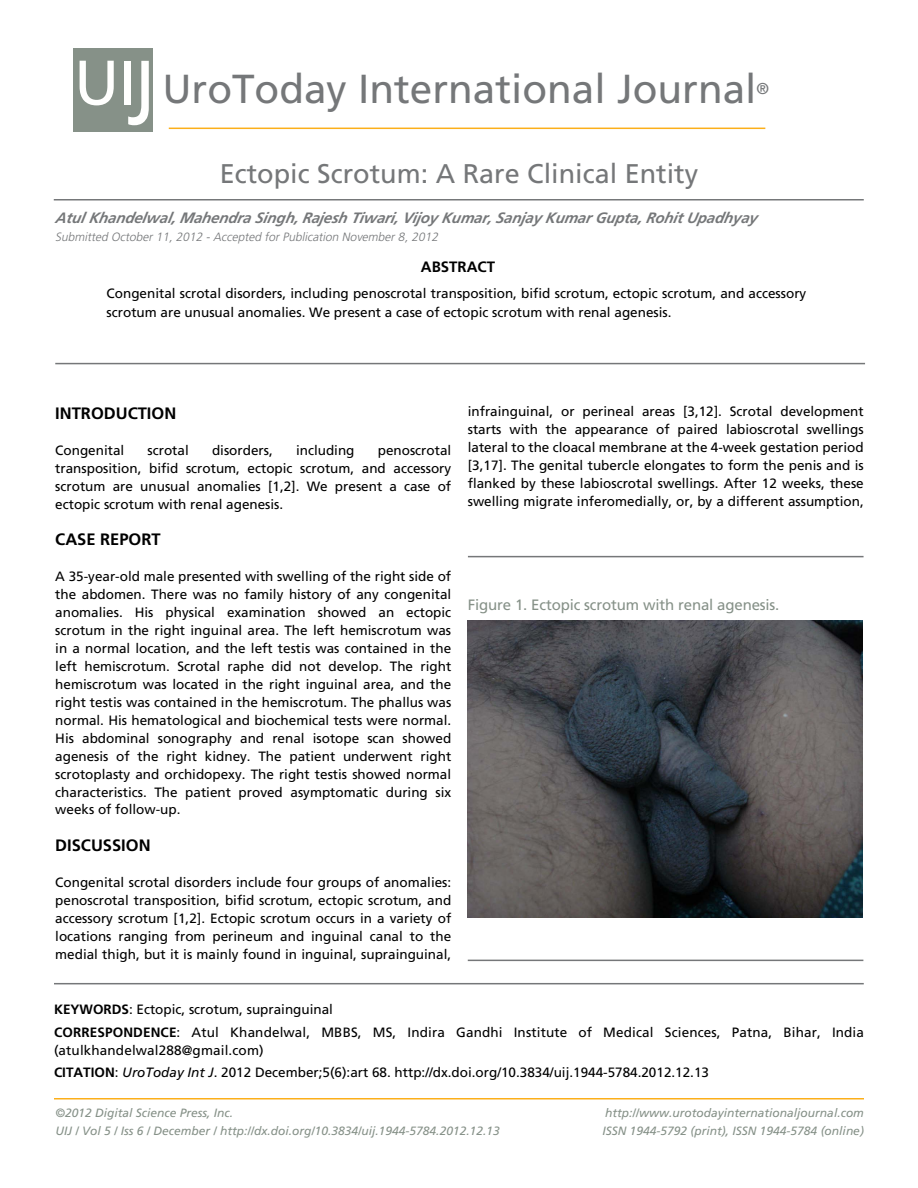
<style>
.page{position:relative;width:918px;height:1188px;background:#fff}
.page>*{position:absolute;margin:0;border:0;box-sizing:border-box;transform-origin:0 0}
.t1{font:63px "Frutiger";color:#fffffe}
.t2{font:40.5px "Frutiger";color:#757779}
.t3{font:27px "Frutiger";color:#757779}
.t4{font:700 16.5px "Frutiger";color:#000}
.t5{font:15.75px "Frutiger";color:#757779}
.t6{font:italic 700 15px "Frutiger";letter-spacing:-.01em;color:#757779}
.t7{font:15px "Frutiger";letter-spacing:-.01em;color:#869188}
.t8{font:700 15px "Frutiger";color:#000}
.t9{font:13.5px/18px "Frutiger";color:#000;text-align:justify}
.t10{font:italic 12px/18px "Frutiger";color:#869188}
.t11{font:italic 300 12px "Frutiger";color:#757779}
.s1{font-size:90.75px}
.s2{font-weight:700}
.s3{font-style:italic}
</style>
<div class="page">
<hr style="left:54px;top:1098px;width:810px;height:2px;background:#fcaf1a">
<div style="left:74px;top:48px;width:79px;height:83px;background:#869188"></div>
<hr style="left:54px;top:199px;width:810px;height:2px;background:#757779">
<hr style="left:54px;top:983px;width:810px;height:1px;background:#757779">
<hr style="left:55px;top:363px;width:810px;height:1px;background:#757779">
<hr style="left:169px;top:128px;width:596px;height:1px;background:#fcaf1a">
<img style="left:468px;top:621px;width:395px;height:296px">
<hr style="left:468px;top:960px;width:395px;height:1px;background:#757779">
<hr style="left:468px;top:556px;width:396px;height:1px;background:#757779">
<h1 class="t1" style="left:74px;top:46px;width:83px">UI<span class="s1">J</span></h1>
<h2 class="t2" style="left:162px;top:65px;width:596px">UroToday International Journal</h2>
<p class="t5" style="left:757px;top:79px;width:14px">®</p>
<h3 class="t3" style="left:220px;top:158px;width:480px">Ectopic Scrotum: A Rare Clinical Entity</h3>
<p class="t6" style="left:55px;top:209px;width:703px">A tul Khandelwal, Mahendra Singh, Rajesh Tiwari, Vijoy Kumar, Sanjay KumarGup ta, RohitUp adhyay</p>
<p class="t11" style="left:55px;top:230px;width:387px">Submitted October11,2012 -Accepted forPublication November8,2012</p>
<p class="t8" style="left:421px;top:258px;width:76px">ABSTRACT</p>
<p class="t9" style="left:107px;top:284px;width:701px;line-height:18.8px">Congenital scrotal disorders, including penoscrotal transposition, bifid scrotum, ectopic scrotum, and accessory scrotum are unusual anomalies. We present a case of ectopic scrotum with renal agenesis.</p>
<p class="t4" style="left:55px;top:403px;width:102px">INTROD UCTION</p>
<p class="t9" style="left:55px;top:441px;width:71px">Congenital</p>
<p class="t9" style="left:148px;top:441px;width:43px">scrotal</p>
<p class="t9" style="left:212px;top:441px;width:62px">disorders,</p>
<p class="t9" style="left:296px;top:441px;width:60px">including</p>
<p class="t9" style="left:55px;top:441px;width:398px;text-indent:323px">penoscrotal transposition, bifid scrotum, ectopic scrotum, and accessory scrotum are unusual anomalies [1,2]. We present a case of ectopic scrotum with renal agenesis.</p>
<p class="t4" style="left:55px;top:529px;width:97px">CASE REPORT</p>
<p class="t9" style="left:55px;top:567px;width:398px">A 35-year-old male presented with swelling of the right side of the abdomen. There was no family history of any congenital anomalies. His physical examination showed an ectopic scrotum in the right inguinal area. The left hemiscrotum was in a normal location, and the left testis was contained in the left hemiscrotum. Scrotal raphe did not develop. The right hemiscrotum was located in the right inguinal area, and the right testis was contained in the hemiscrotum. The phallus was normal. His hematological and biochemical tests were normal.<br>His abdominal sonography and renal isotope scan showed agenesis of the right kidney. The patient underwent right scrotoplasty and orchidopexy. The right testis showed normal characteristics. The patient proved asymptomatic during six weeks of follow-up.</p>
<p class="t4" style="left:55px;top:835px;width:77px">DISCUSSION</p>
<p class="t9" style="left:55px;top:873px;width:398px">Congenital scrotal disorders include four groups of anomalies: penoscrotal transposition, bifid scrotum, ectopic scrotum, and accessory scrotum [1,2]. Ectopic scrotum occurs in a variety of locations ranging from perineum and inguinal canal to the medial thigh, but it is mainly found in inguinal, suprainguinal,</p>
<p class="t9" style="left:468px;top:403px;width:398px">infrainguinal, or perineal areas [3,12]. Scrotal development starts with the appearance of paired labioscrotal swellings lateral to the cloacal membrane at the 4-week gestation period [3,17]. The genital tubercle elongates to form the penis and is flanked by these labioscrotal swellings. After 12 weeks, these swelling migrate inferomedially, or, by a different assumption,</p>
<p class="t7" style="left:468px;top:596px;width:313px">Figure 1. Ectopic scrotum with renal agenesis.</p>
<p class="t9" style="left:54px;top:998px;width:812px;line-height:22.5px"><span class="s2">KEYWORDS</span>: Ectopic, scrotum, suprainguinal<br><span class="s2">CORRESPONDENCE</span>: Atul Khandelwal, MBBS, MS, Indira Gandhi Institute of Medical Sciences, Patna, Bihar, India</p>
<p class="t9" style="left:54px;top:1039px;width:657px;line-height:22.5px">(atulkhandelwal288@gmail.com)<br><span class="s2">CITATION</span>: <span class="s3">UroToday Int J</span>. 2012 December;5(6):art 68. http://dx.doi.org/10.3834/uij.1944-5784.2012.12.13</p>
<p class="t10" style="left:56px;top:1104px;width:446px">©2012 Digital Science Press, Inc.<br>UIJ / Vol 5 / Iss 6 / December / http://dx.doi.org/10.3834/uij.1944-5784.2012.12.13</p>
<p class="t10" style="left:603px;top:1104px;width:263px">http://www.urotodayinternationaljournal.com<br>ISSN 1944-5792 (print), ISSN 1944-5784 (online)</p>
</div>
